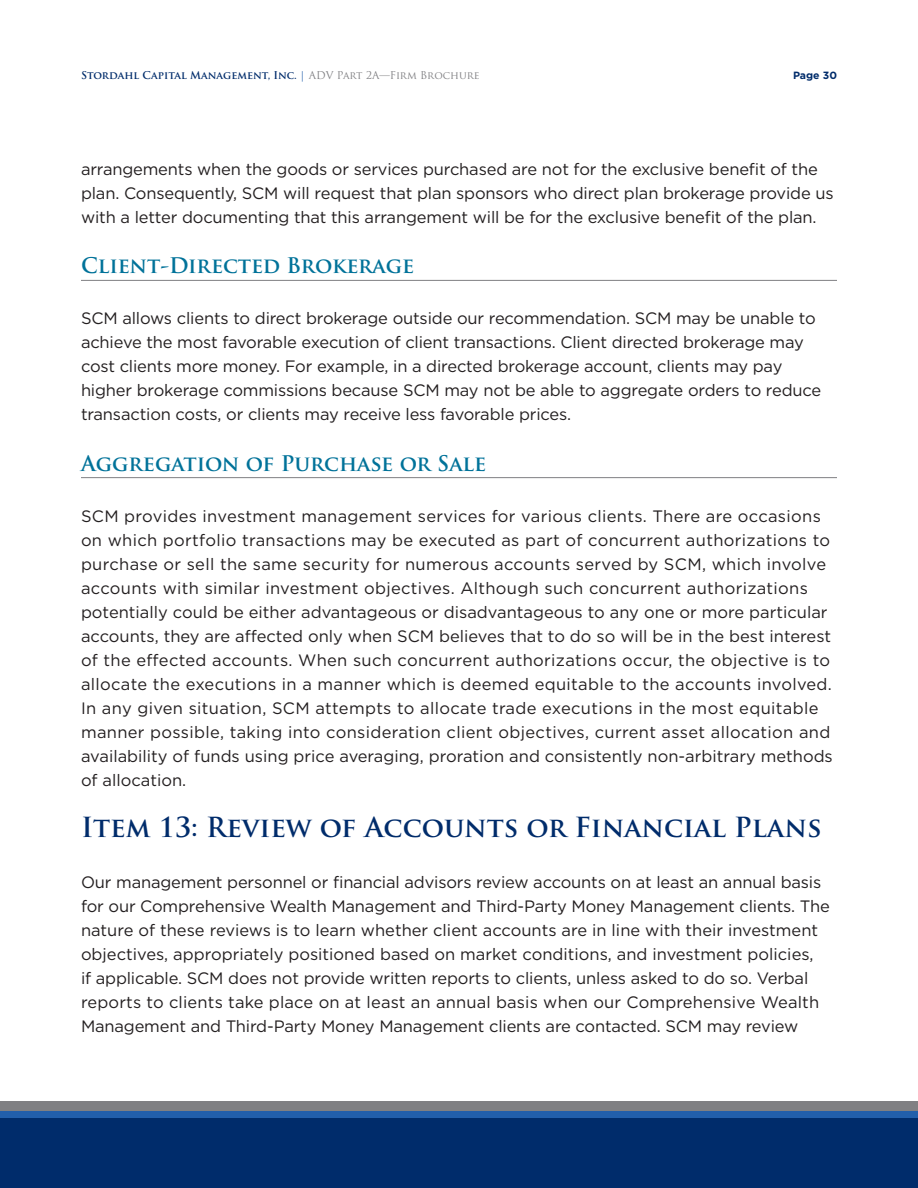
<style>
.page{position:relative;width:918px;height:1188px;background:#fff}
.page>*{position:absolute;margin:0;border:0;box-sizing:border-box;transform-origin:0 0}
.t1{font:700 27px "Trajan Pro";color:#002c6b}
.Subtitle{font:700 21px "Trajan Pro";color:#007299}
.Copy{font:16.5px/24px "Gotham";letter-spacing:-.005em;color:#231f20}
.Copy-2{font:16.5px/24px "Gotham";letter-spacing:.02em;color:#231f20}
.t2{font:700 10.5px "Trajan Pro";color:#002c6b}
.t3{font:700 10.5px "Gotham";color:#002c6b}
.s1{font-weight:400;color:#225fab}
.s2{font-weight:400;color:#808083}
</style>
<div class="page">
<div style="left:0;top:1101px;width:918px;height:87px;background:#808083"></div>
<div style="left:0;top:1112px;width:918px;height:41px;background:#225fab"></div>
<div style="left:0;top:1118px;width:918px;height:70px;background:#002c6b"></div>
<hr style="left:81px;top:280px;width:756px;height:1px;background:#808083">
<hr style="left:81px;top:477px;width:756px;height:1px;background:#808083">
<p class="t2" style="left:81px;top:68px;width:400px">Stordahl Capital Management, Inc. <span class="s1">|</span> <span class="s2">ADV Part 2A—Firm Brochure</span></p>
<p class="t3" style="left:793px;top:69px;width:45px">Page 30</p>
<p class="Copy" style="left:81px;top:157px;width:754px">arrangements when the goods or services purchased are not for the exclusive benefit of the plan. Consequently, SCM will request that plan sponsors who direct plan brokerage provide us with a letter documenting that this arrangement will be for the exclusive benefit of the plan.</p>
<p class="Subtitle" style="left:81px;top:253px;width:335px">Client-Directed Brokerage</p>
<p class="Copy" style="left:81px;top:306px;width:742px">SCM allows clients to direct brokerage outside our recommendation. SCM may be unable to achieve the most favorable execution of client transactions. Client directed brokerage may cost clients more money. For example, in a directed brokerage account, clients may pay higher brokerage commissions because SCM may not be able to aggregate orders to reduce transaction costs, or clients may receive less favorable prices.</p>
<p class="Subtitle" style="left:81px;top:450px;width:407px">Aggregation of Purchase or Sale</p>
<p class="Copy-2" style="left:81px;top:504px;width:753px">SCM provides investment management services for various clients. There are occasions on which portfolio transactions may be executed as part of concurrent authorizations to purchase or sell the same security for numerous accounts served by SCM, which involve accounts with similar investment objectives. Although such concurrent authorizations potentially could be either advantageous or disadvantageous to any one or more particular accounts, they are affected only when SCM believes that to do so will be in the best interest of the effected accounts. When such concurrent authorizations occur, the objective is to allocate the executions in a manner which is deemed equitable to the accounts involved.<br>In any given situation, SCM attempts to allocate trade executions in the most equitable manner possible, taking into consideration client objectives, current asset allocation and availability of funds using price averaging, proration and consistently non-arbitrary methods of allocation.</p>
<p class="t1" style="left:81px;top:810px;width:742px">Item 13: Review of Accounts or Financial Plans</p>
<p class="Copy" style="left:81px;top:870px;width:750px">Our management personnel or financial advisors review accounts on at least an annual basis for our Comprehensive Wealth Management and Third-Party Money Management clients. The nature of these reviews is to learn whether client accounts are in line with their investment objectives, appropriately positioned based on market conditions, and investment policies,<br>if applicable. SCM does not provide written reports to clients, unless asked to do so. Verbal reports to clients take place on at least an annual basis when our Comprehensive Wealth Management and Third-Party Money Management clients are contacted. SCM may review</p>
</div>
